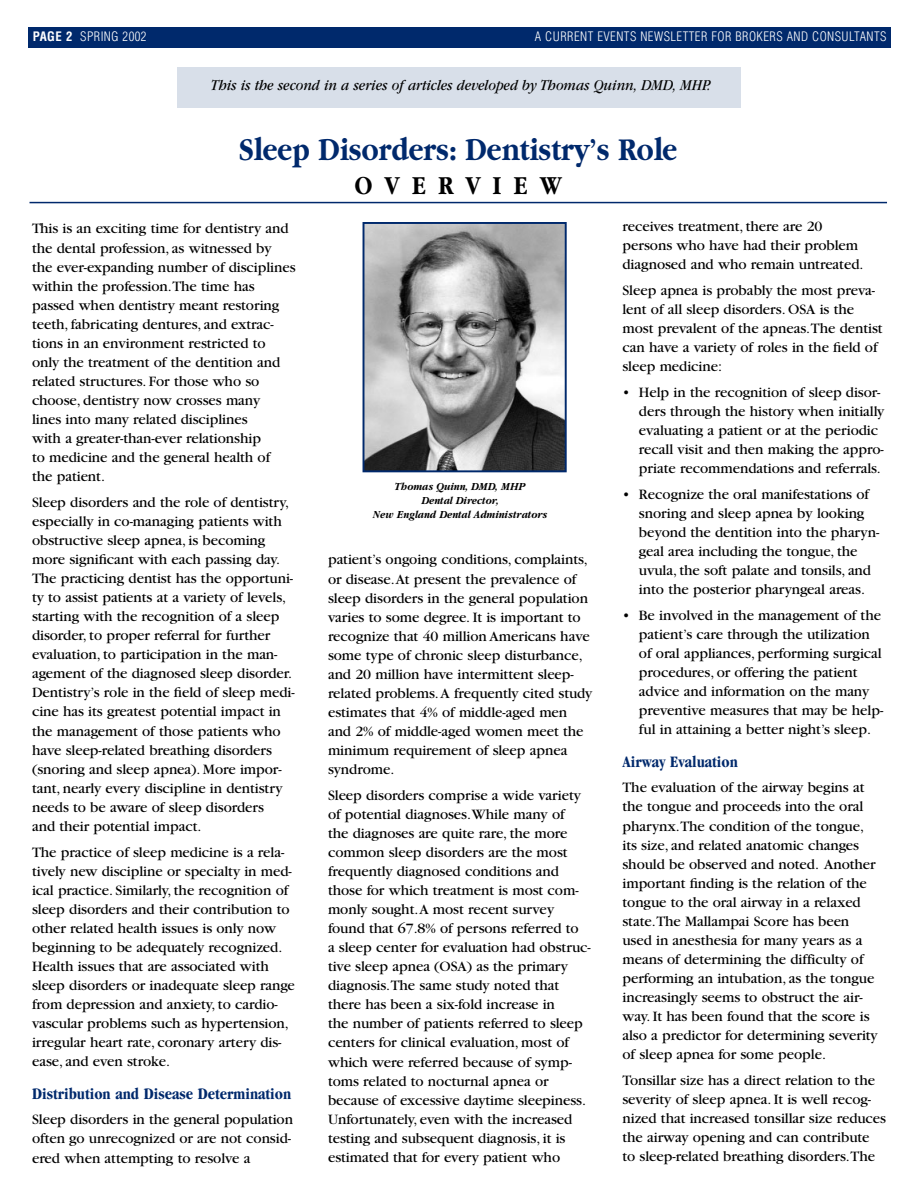
<style>
.page{position:relative;width:918px;height:1188px;background:#fff}
.page>*{position:absolute;margin:0;border:0;box-sizing:border-box;transform-origin:0 0}
.t1{font:700 33px "Garamond";color:#00296c;scale:.85 1}
.t2{font:700 27px "Garamond";letter-spacing:.55em;color:#000;scale:.85 1}
.t3{font:700 condensed 16.5px "Garamond";color:#00296c}
.t4{font:italic 15.75px "Garamond";letter-spacing:-.005em;color:#000;scale:.9 1}
.t5{font:15px/19px "Garamond";letter-spacing:-.005em;color:#000}
.t6{font:300 condensed 12.75px "Helvetica";letter-spacing:.035em;color:#fff}
.t7{font:italic 700 11.25px/14.2px "Garamond";color:#000;text-align:center;scale:.9 1}
.s1{font-weight:700}
</style>
<div class="page">
<hr style="left:30px;top:202px;width:857px;height:1px;background:#00296c">
<div style="left:177px;top:68px;width:564px;height:40px;background:#d8dfe9"></div>
<img style="left:366px;top:225px;width:198px;height:244px">
<div style="left:363px;top:222px;width:204px;height:250px;border:2px solid #00296c"></div>
<div style="left:28px;top:27px;width:863px;height:20px;background:#00296c"></div>
<p class="t6" style="left:33px;top:32px;width:115px"><span class="s1">PAGE 2</span> SPRING 2002</p>
<p class="t6" style="left:535px;top:32px;width:353px">A CURRENT EVENTS NEWSLETTER FOR BROKERS AND CONSULTANTS</p>
<p class="t4" style="left:211px;top:80px;width:557px">This is the second in a series of articles developed by Thomas Quinn, DMD, MHP.</p>
<h1 class="t1" style="left:239px;top:136px;width:517px">Sleep Disorders: Dentistry’s Role</h1>
<h2 class="t2" style="left:355px;top:174px;width:245px">OVERVIEW</h2>
<p class="t5" style="left:32px;top:221px;width:265px">This is an exciting time for dentistry and the dental profession, as witnessed by the ever-expanding number of disciplines within the profession.The time has passed when dentistry meant restoring teeth, fabricating dentures, and extrac&shy;tions in an environment restricted to only the treatment of the dentition and related structures. For those who so choose, dentistry now crosses many<br>lines into many related disciplines<br>with a greater-than-ever relationship<br>to medicine and the general health of<br>the patient.</p>
<p class="t5" style="left:32px;top:494px;width:264px">Sleep disorders and the role of dentistry, especially in co-managing patients with obstructive sleep apnea, is becoming more significant with each passing day.<br>The practicing dentist has the opportuni&shy;ty to assist patients at a variety of levels, starting with the recognition of a sleep disorder, to proper referral for further evaluation, to participation in the man&shy;agement of the diagnosed sleep disorder.<br>Dentistry’s role in the field of sleep medi&shy;cine has its greatest potential impact in the management of those patients who have sleep-related breathing disorders (snoring and sleep apnea). More impor&shy;tant, nearly every discipline in dentistry needs to be aware of sleep disorders<br>and their potential impact.</p>
<p class="t5" style="left:32px;top:844px;width:264px">The practice of sleep medicine is a rela&shy;tively new discipline or specialty in med&shy;ical practice. Similarly, the recognition of sleep disorders and their contribution to other related health issues is only now beginning to be adequately recognized.<br>Health issues that are associated with sleep disorders or inadequate sleep range from depression and anxiety, to cardio&shy;vascular problems such as hypertension, irregular heart rate, coronary artery dis&shy;ease, and even stroke.</p>
<p class="t3" style="left:32px;top:1087px;width:261px">Distribution and Disease Determination</p>
<p class="t5" style="left:32px;top:1112px;width:263px">Sleep disorders in the general population often go unrecognized or are not consid&shy;ered when attempting to resolve a</p>
<p class="t5" style="left:622px;top:218px;width:242px">receives treatment, there are 20 persons who have had their problem diagnosed and who remain untreated.</p>
<p class="t5" style="left:622px;top:282px;width:262px">Sleep apnea is probably the most preva&shy;lent of all sleep disorders. OSA is the most prevalent of the apneas.The dentist can have a variety of roles in the field of sleep medicine:</p>
<p class="t5" style="left:639px;top:384px;width:247px;text-indent:-16px">• Help in the recognition of sleep disor&shy;ders through the history when initially evaluating a patient or at the periodic recall visit and then making the appro&shy;priate recommendations and referrals.</p>
<p class="t5" style="left:639px;top:486px;width:242px;text-indent:-16px">• Recognize the oral manifestations of snoring and sleep apnea by looking beyond the dentition into the pharyn&shy;geal area including the tongue, the uvula, the soft palate and tonsils, and into the posterior pharyngeal areas.</p>
<p class="t5" style="left:639px;top:607px;width:246px;text-indent:-16px">• Be involved in the management of the patient’s care through the utilization of oral appliances, performing surgical procedures, or offering the patient advice and information on the many preventive measures that may be help&shy;ful in attaining a better night’s sleep.</p>
<p class="t3" style="left:622px;top:755px;width:117px">Airway Evaluation</p>
<p class="t5" style="left:622px;top:780px;width:257px">The evaluation of the airway begins at the tongue and proceeds into the oral pharynx.The condition of the tongue, its size, and related anatomic changes should be observed and noted. Another important finding is the relation of the tongue to the oral airway in a relaxed state.The Mallampai Score has been used in anesthesia for many years as a means of determining the difficulty of performing an intubation, as the tongue increasingly seems to obstruct the air&shy;way. It has been found that the score is also a predictor for determining severity of sleep apnea for some people.</p>
<p class="t5" style="left:622px;top:1072px;width:265px">Tonsillar size has a direct relation to the severity of sleep apnea. It is well recog&shy;nized that increased tonsillar size reduces the airway opening and can contribute to sleep-related breathing disorders.The</p>
<p class="t7" style="left:373px;top:480px;width:196px">Thomas Quinn, DMD, MHP<br>Dental Director,<br>New England Dental Administrators</p>
<p class="t5" style="left:328px;top:552px;width:266px">patient’s ongoing conditions, complaints, or disease.At present the prevalence of sleep disorders in the general population varies to some degree. It is important to recognize that 40 million Americans have some type of chronic sleep disturbance, and 20 million have intermittent sleep&shy;related problems.A frequently cited study estimates that 4% of middle-aged men and 2% of middle-aged women meet the minimum requirement of sleep apnea syndrome.</p>
<p class="t5" style="left:328px;top:787px;width:264px">Sleep disorders comprise a wide variety of potential diagnoses.While many of<br>the diagnoses are quite rare, the more common sleep disorders are the most frequently diagnosed conditions and those for which treatment is most com&shy;monly sought.A most recent survey found that 67.8% of persons referred to<br>a sleep center for evaluation had obstruc&shy;tive sleep apnea (OSA) as the primary diagnosis.The same study noted that there has been a six-fold increase in<br>the number of patients referred to sleep centers for clinical evaluation, most of which were referred because of symp&shy;toms related to nocturnal apnea or because of excessive daytime sleepiness.<br>Unfortunately, even with the increased testing and subsequent diagnosis, it is estimated that for every patient who</p>
</div>
